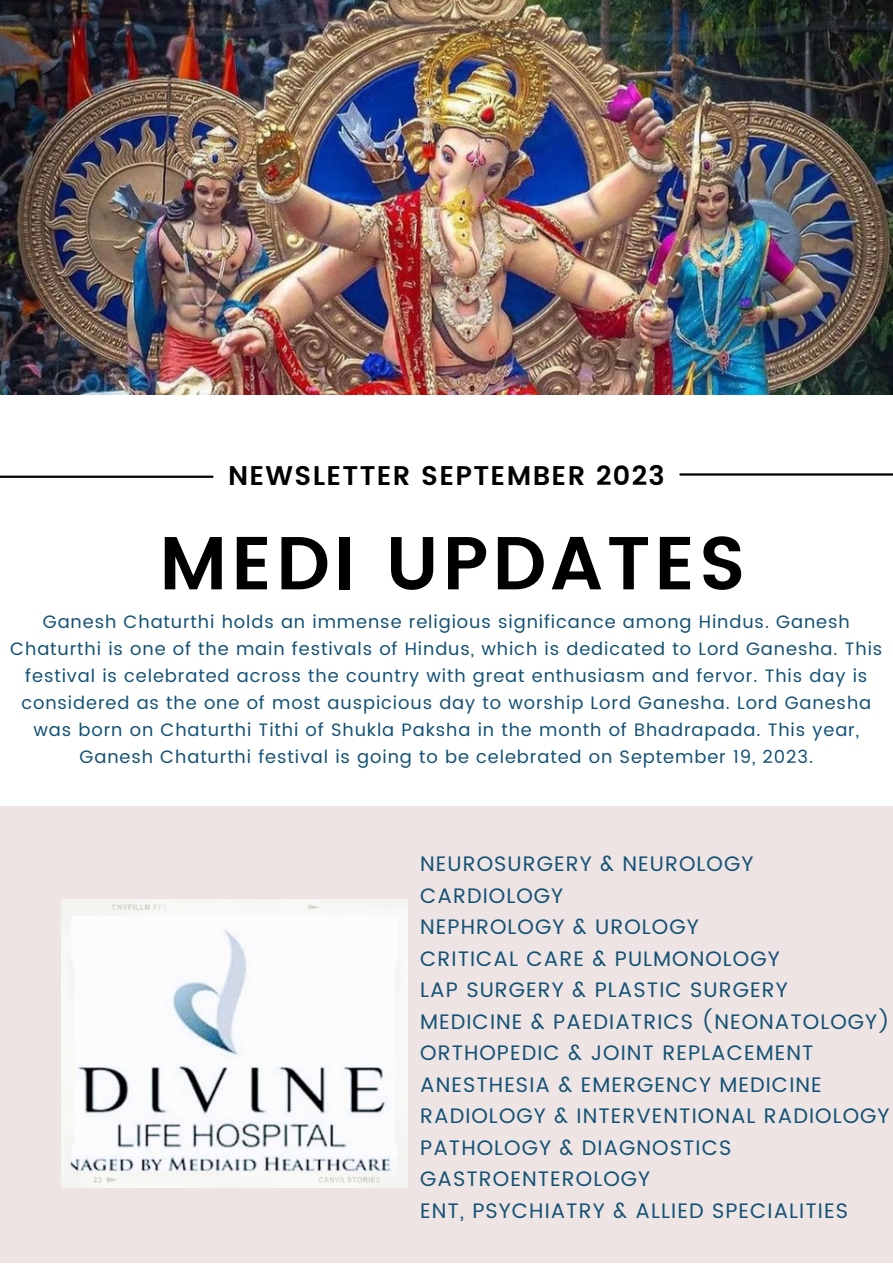
<style>
.page{position:relative;width:893px;height:1264px;background:#fff}
.page>*{position:absolute;margin:0;border:0;box-sizing:border-box;transform-origin:0 0}
.t1{font:600 74.85px "Poppins";letter-spacing:.05em;color:#000}
.t2{font:600 27px "Poppins";letter-spacing:.05em;color:#000}
.t3{font:21px "Poppins";letter-spacing:.05em;color:#135276}
.t4{font:18px/27px "Poppins";letter-spacing:.05em;color:#135276;text-align:center}
</style>
<div class="page">
<div style="left:0;top:0;width:892px;height:1262px;background:#eee4e4"></div>
<div style="left:0;top:395px;width:892px;height:411px;background:#fff"></div>
<img style="left:0;top:0;width:892px;height:395px">
<hr style="left:680px;top:473px;width:212px;height:2px;background:#000">
<img style="left:61px;top:899px;width:346px;height:288px">
<hr style="left:0;top:475px;width:212px;height:3px;background:#000">
<p class="t2" style="left:228px;top:460px;width:438px">NEWSLETTER SEPTEMBER 2023</p>
<p class="t1" style="left:159px;top:519px;width:588px">MEDI UPDATES</p>
<p class="t4" style="left:10px;top:608px;width:873px">Ganesh Chaturthi holds an immense religious significance among Hindus. Ganesh Chaturthi is one of the main festivals of Hindus, which is dedicated to Lord Ganesha. This festival is celebrated across the country with great enthusiasm and fervor. This day is considered as the one of most auspicious day to worship Lord Ganesha. Lord Ganesha was born on Chaturthi Tithi of Shukla Paksha in the month of Bhadrapada. This year, Ganesh Chaturthi festival is going to be celebrated on September 19, 2023.</p>
<p class="t3" style="left:420px;top:851px;width:334px">NEUROSURGERY &amp; NEUROLOGY</p>
<p class="t3" style="left:420px;top:883px;width:144px">CARDIOLOGY</p>
<p class="t3" style="left:420px;top:914px;width:280px">NEPHROLOGY &amp; UROLOGY</p>
<p class="t3" style="left:420px;top:946px;width:361px">CRITICAL CARE &amp; PULMONOLOGY</p>
<p class="t3" style="left:420px;top:977px;width:369px">LAP SURGERY &amp; PLASTIC SURGERY</p>
<p class="t3" style="left:420px;top:1009px;width:471px">MEDICINE &amp; PAEDIATRICS (NEONATOLOGY)</p>
<p class="t3" style="left:420px;top:1040px;width:395px">ORTHOPEDIC &amp; JOINT REPLACEMENT</p>
<p class="t3" style="left:420px;top:1072px;width:403px">ANESTHESIA &amp; EMERGENCY MEDICINE</p>
<p class="t3" style="left:420px;top:1103px;width:471px">RADIOLOGY &amp; INTERVENTIONAL RADIOLOGY</p>
<p class="t3" style="left:420px;top:1135px;width:313px">PATHOLOGY &amp; DIAGNOSTICS</p>
<p class="t3" style="left:420px;top:1166px;width:231px">GASTROENTEROLOGY</p>
<p class="t3" style="left:420px;top:1198px;width:429px">ENT, PSYCHIATRY &amp; ALLIED SPECIALITIES</p>
</div>
